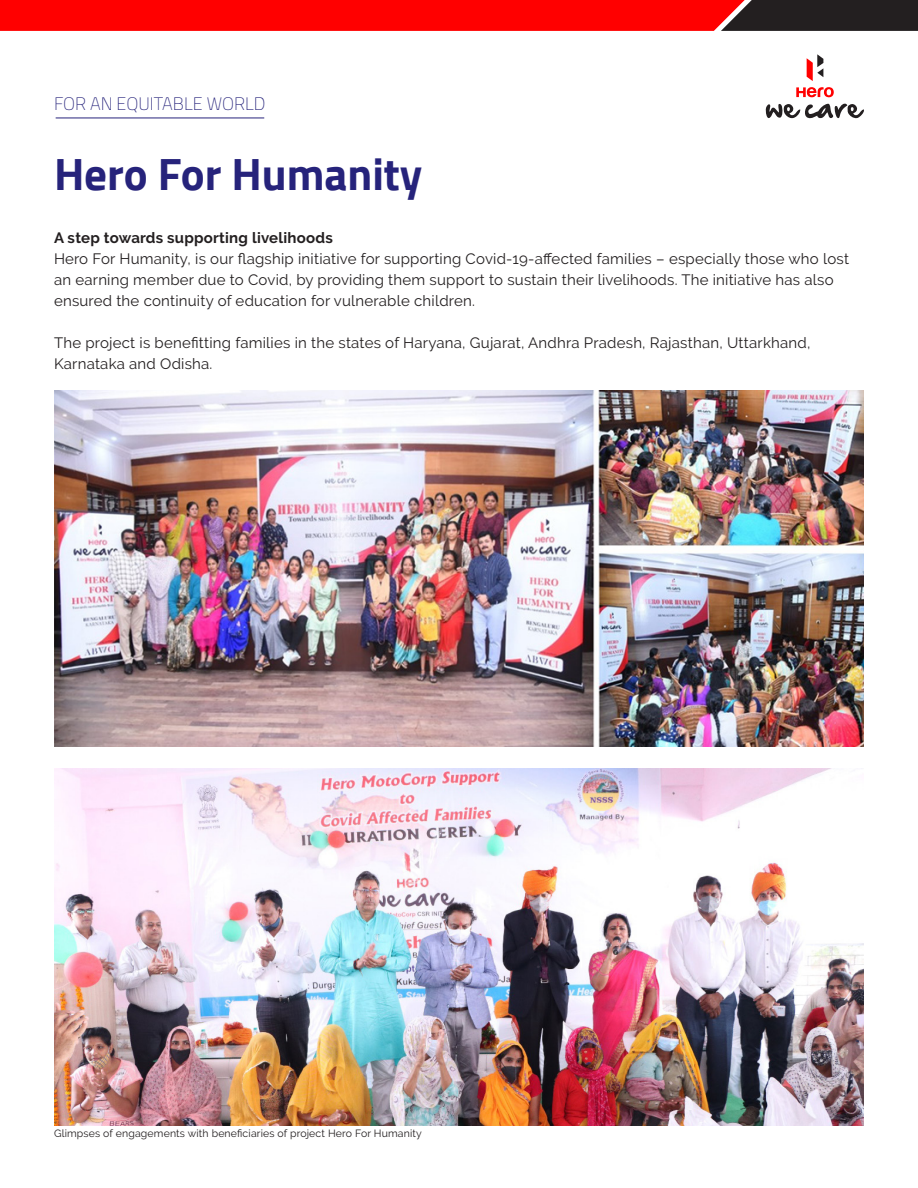
<style>
.page{position:relative;width:918px;height:1188px;background:#fff}
.page>*{position:absolute;margin:0;border:0;box-sizing:border-box;transform-origin:0 0}
.t1{font:700 45px "Cairo";color:#26237b}
.t2{font:200 18px "Cairo";color:#26237b}
.t3{font:15px/21px "Raleway";letter-spacing:.015em;color:#231f20}
.t4{font:700 15px "Raleway";letter-spacing:.015em;color:#231f20}
.t5{font:10.5px "Raleway";letter-spacing:.015em;color:#231f20}
</style>
<div class="page">
<svg style="left:0;top:0;width:918px;height:31px;background:#d30808"></svg>
<img style="left:54px;top:390px;width:810px;height:357px">
<img style="left:54px;top:768px;width:810px;height:357px">
<svg style="left:807px;top:54px;width:16px;height:27px"></svg>
<svg style="left:765px;top:87px;width:99px;height:32px"></svg>
<hr style="left:56px;top:118px;width:208px;height:1px;background:#26237b">
<p class="t2" style="left:54px;top:89px;width:213px">FOR AN EQUITABLE WORLD</p>
<p class="t1" style="left:54px;top:148px;width:370px">Hero For Humanity</p>
<p class="t4" style="left:54px;top:229px;width:280px">A step towards supporting livelihoods</p>
<p class="t3" style="left:54px;top:248px;width:797px">Hero For Humanity, is our flagship initiative for supporting Covid-19-affected families – especially those who lost an earning member due to Covid, by providing them support to sustain their livelihoods. The initiative has also ensured the continuity of education for vulnerable children.</p>
<p class="t3" style="left:54px;top:332px;width:758px">The project is benefitting families in the states of Haryana, Gujarat, Andhra Pradesh, Rajasthan, Uttarkhand,<br>Karnataka and Odisha.</p>
<p class="t5" style="left:54px;top:1127px;width:369px">Glimpses of engagements with beneficiaries of project Hero For Humanity</p>
</div>
